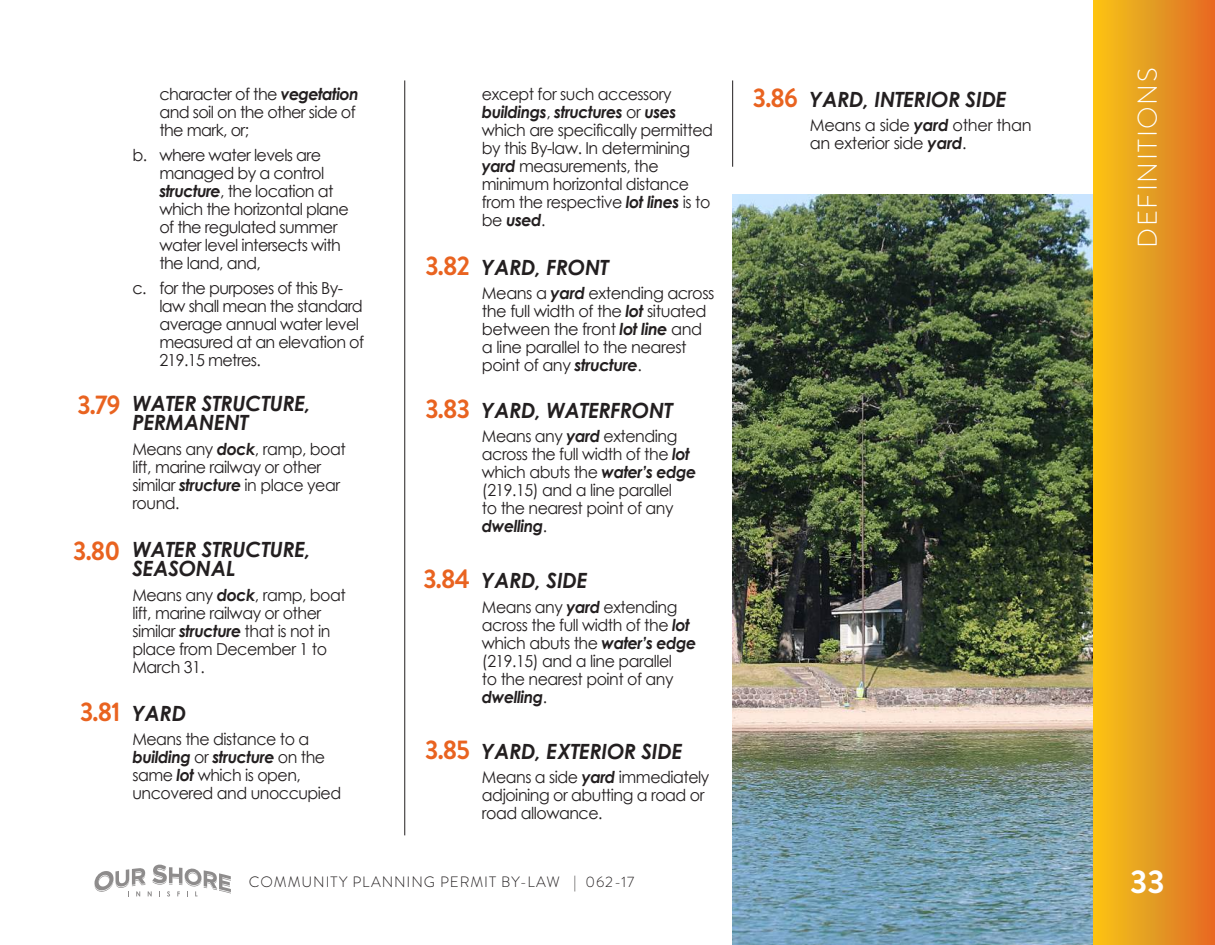
<style>
.page{position:relative;width:1215px;height:945px;background:#fff}
.page>*{position:absolute;margin:0;border:0;box-sizing:border-box;transform-origin:0 0}
.t1{font:700 33px "Brandon Grotesque";color:#fff}
.t2{font:300 27px "Brandon Grotesque";letter-spacing:.06em;color:#fff}
.t3{font:700 27px "Brandon Grotesque";color:#e96320;scale:.94 1}
.t4{font:italic 700 21px/19.5px "Century Gothic";letter-spacing:-.01em;color:#231f20;text-align:center}
.t5{font:16.5px/18px "Century Gothic";letter-spacing:-.03em;color:#231f20;scale:.96 1}
.t6{font:16.5px/18px "Century Gothic";letter-spacing:-.03em;color:#231f20}
.t7{font:300 15px "Brandon Grotesque";letter-spacing:.06em;color:#231f20}
.s1{font-weight:700;font-style:italic}
.s2{font-family:"Brandon Grotesque";font-style:normal;font-size:27px;color:#e96320}
.s3{font-family:"Century Gothic";font-style:italic;font-size:21px;color:#231f20}
</style>
<div class="page">
<svg style="left:94px;top:865px;width:137px;height:32px"></svg>
<hr style="left:404px;top:80px;width:1px;height:755px;background:#231f20">
<hr style="left:732px;top:80px;width:1px;height:87px;background:#231f20">
<img style="left:733px;top:195px;width:361px;height:750px">
<div style="left:1094px;top:0;width:121px;height:945px;background:linear-gradient(to right,#f4c618,#e06a26)"></div>
<p class="t6" style="left:159px;top:85px;width:201px">character of the <span class="s1">vegetation </span>and soil on the other side of the mark, or;</p>
<p class="t6" style="left:159px;top:146px;width:191px;text-indent:-27px">b. where water levels are managed by a control <span class="s1">structure</span>, the location at which the horizontal plane of the regulated summer water level intersects with the land, and,</p>
<p class="t6" style="left:159px;top:279px;width:206px;text-indent:-27px">c. for the purposes of this By&shy;law shall mean the standard average annual water level measured at an elevation of<br>219.15 metres.</p>
<h3 class="t4" style="left:78px;top:393px;width:235px"><span class="s2">3.79</span> WATER STRUCTURE,<br>PERMANENT</h3>
<p class="t5" style="left:132px;top:440px;width:224px">Means any <span class="s1">dock</span>, ramp, boat lift, marine railway or other similar <span class="s1">structure</span> in place year round.</p>
<h3 class="t4" style="left:132px;top:539px;width:180px;text-align:left;text-indent:-59px"><span class="s2">3.80</span> WATER STRUCTURE,<br>SEASONAL</h3>
<p class="t5" style="left:132px;top:585px;width:224px">Means any <span class="s1">dock</span>, ramp, boat lift, marine railway or other similar <span class="s1">structure</span> that is not in place from December 1 to<br>March 31.</p>
<h3 class="t3" style="left:80px;top:693px;width:114px">3.81 <span class="s3">YARD</span></h3>
<p class="t5" style="left:132px;top:730px;width:219px">Means the distance to a <span class="s1">building</span> or <span class="s1">structure</span> on the same <span class="s1">lot</span> which is open, uncovered and unoccupied</p>
<p class="t5" style="left:482px;top:85px;width:242px">except for such accessory <span class="s1">buildings</span>, <span class="s1">structures</span> or <span class="s1">uses </span>which are specifically permitted by this By-law. In determining <span class="s1">yard</span> measurements, the minimum horizontal distance from the respective <span class="s1">lot lines</span> is to be <span class="s1">used</span>.</p>
<h3 class="t4" style="left:425px;top:257px;width:185px"><span class="s2">3.82</span> YARD, FRONT</h3>
<p class="t6" style="left:482px;top:284px;width:234px">Means a <span class="s1">yard</span> extending across the full width of the <span class="s1">lot</span> situated between the front <span class="s1">lot line</span> and a line parallel to the nearest point of any <span class="s1">structure</span>.</p>
<h3 class="t4" style="left:425px;top:400px;width:249px"><span class="s2">3.83</span> YARD, WATERFRONT</h3>
<p class="t5" style="left:482px;top:427px;width:225px">Means any <span class="s1">yard</span> extending across the full width of the <span class="s1">lot </span>which abuts the <span class="s1">water’s edge </span>(219.15) and a line parallel<br>to the nearest point of any <span class="s1">dwelling</span>.</p>
<h3 class="t4" style="left:423px;top:570px;width:166px"><span class="s2">3.84</span> YARD, SIDE</h3>
<p class="t5" style="left:482px;top:597px;width:225px">Means any <span class="s1">yard</span> extending across the full width of the <span class="s1">lot </span>which abuts the <span class="s1">water’s edge </span>(219.15) and a line parallel<br>to the nearest point of any <span class="s1">dwelling</span>.</p>
<h3 class="t4" style="left:425px;top:741px;width:259px"><span class="s2">3.85</span> YARD, EXTERIOR SIDE</h3>
<p class="t5" style="left:482px;top:768px;width:238px">Means a side <span class="s1">yard</span> immediately adjoining or abutting a road or road allowance.</p>
<p class="t7" style="left:249px;top:871px;width:387px">COMMUNITY PLANNING PERMIT BY-LAW | 062-17</p>
<h3 class="t4" style="left:753px;top:89px;width:255px"><span class="s2">3.86</span> YARD, INTERIOR SIDE</h3>
<p class="t6" style="left:810px;top:116px;width:223px">Means a side <span class="s1">yard</span> other than an exterior side <span class="s1">yard</span>.</p>
<h2 class="t2" style="left:1129px;top:248px;width:182px;rotate:-90deg">DEFINITIONS</h2>
<h1 class="t1" style="left:1130px;top:859px;width:36px">33</h1>
</div>
